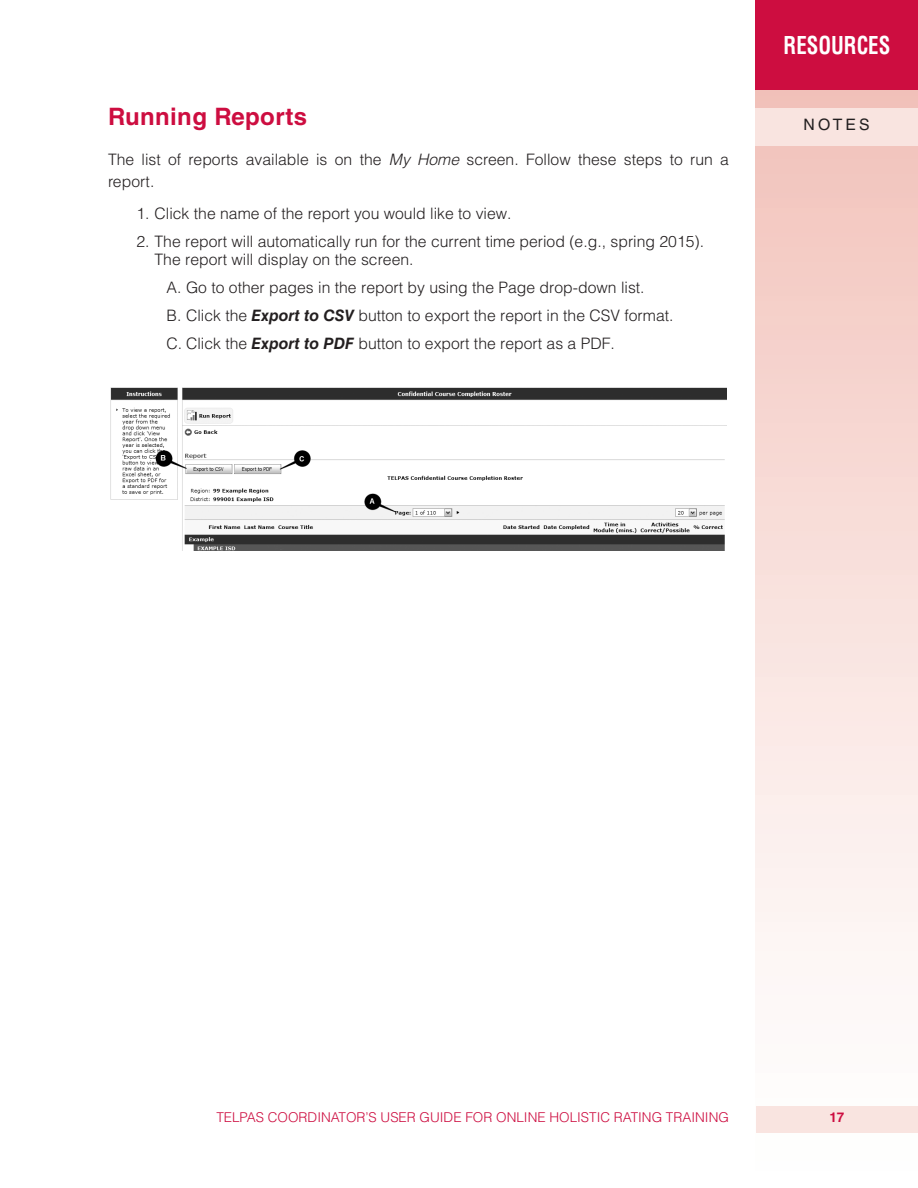
<style>
.page{position:relative;width:918px;height:1188px;background:#fff}
.page>*{position:absolute;margin:0;border:0;box-sizing:border-box;transform-origin:0 0}
.t1{font:700 24px "Helvetica LT Std";letter-spacing:.015em;color:#cd0d40}
.t2{font:700 condensed 24px "Helvetica LT Std";color:#fff;scale:.87 1}
.t3{font:300 15.75px/27.8px "Helvetica LT Std";color:#231f20}
.t4{font:15.75px "Helvetica LT Std";letter-spacing:.2em;color:#231f20}
.t5{font:300 13.5px "Helvetica LT Std";color:#cd0d40}
.t6{font:700 13.5px "Helvetica LT Std";color:#cd0d40}
.s1{font-style:italic}
.s2{font-weight:700;font-style:italic}
</style>
<div class="page">
<svg style="left:755px;top:90px;width:163px;height:861px;background:#f7ddd9"></svg>
<div style="left:756px;top:1106px;width:162px;height:27px;background:#f9e4e0"></div>
<div style="left:755px;top:108px;width:163px;height:38px;background:#f9e4e0"></div>
<div style="left:756px;top:0;width:162px;height:90px;background:#cd0d40"></div>
<img style="left:110px;top:387px;width:616px;height:163px">
<h1 class="t2" style="left:784px;top:30px;width:124px">RESOURCES</h1>
<p class="t1" style="left:108px;top:102px;width:201px">Running Reports</p>
<p class="t4" style="left:804px;top:116px;width:68px">NOTES</p>
<p class="t3" style="left:108px;top:148px;width:623px;line-height:21.8px">The list of reports available is on the <span class="s1">My Home</span> screen. Follow these steps to run a report.</p>
<p class="t3" style="left:137px;top:199px;width:377px">1. Click the name of the report you would like to view.</p>
<p class="t3" style="left:155px;top:232px;width:551px;line-height:18.8px;text-indent:-18px">2. The report will automatically run for the current time period (e.g., spring 2015).<br>The report will display on the screen.</p>
<p class="t3" style="left:167px;top:274px;width:509px">A. Go to other pages in the report by using the Page drop-down list.<br>B. Click the <span class="s2">Export to CSV</span> button to export the report in the CSV format.<br>C. Click the <span class="s2">Export to PDF</span> button to export the report as a PDF.</p>
<p class="t5" style="left:216px;top:1109px;width:514px">TELPAS COORDINATOR’S USER GUIDE FOR ONLINE HOLISTIC RATING TRAINING</p>
<p class="t6" style="left:829px;top:1109px;width:17px">17</p>
</div>
